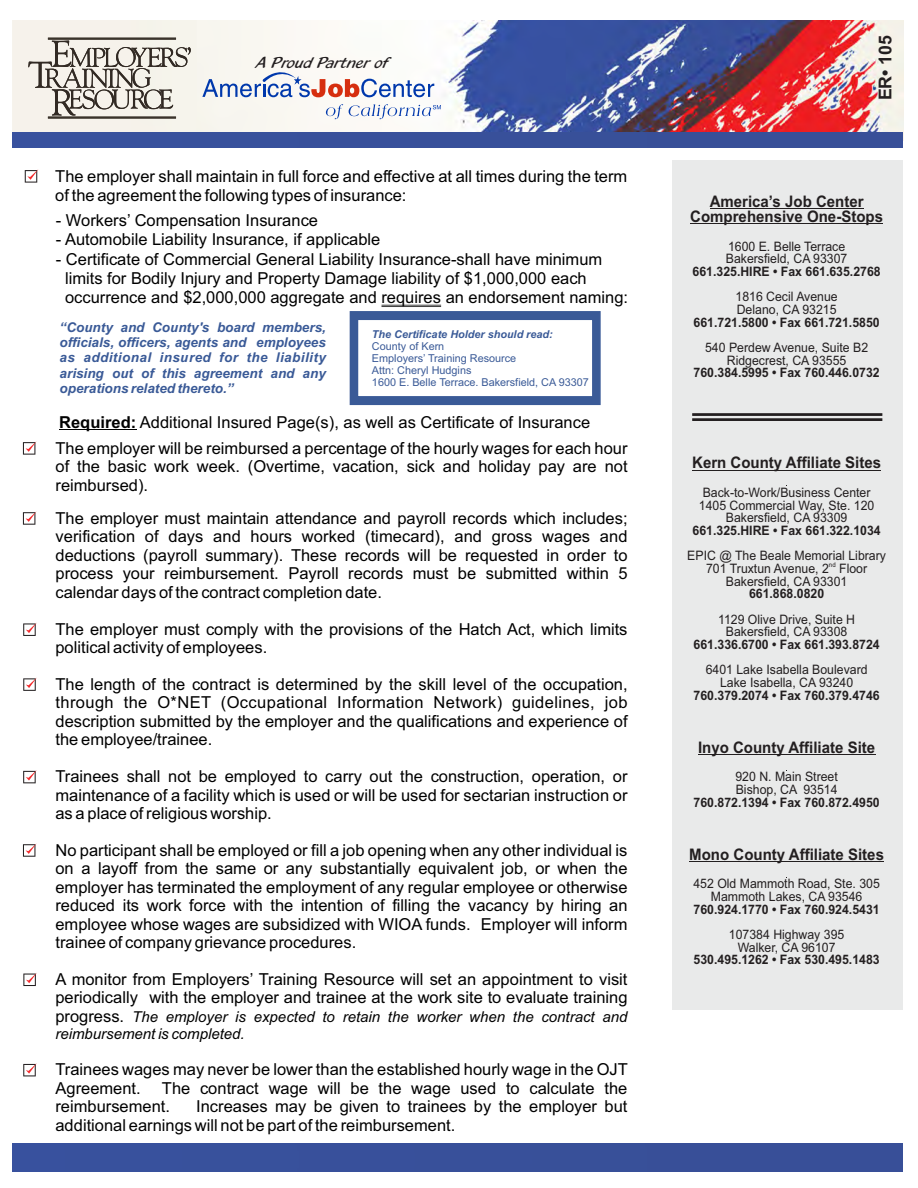
<style>
.page{position:relative;width:918px;height:1188px;background:#fff}
.page>*{position:absolute;margin:0;border:0;box-sizing:border-box;transform-origin:0 0}
.t1{font:700 17.7px "Arial";color:#231f20}
.t2{font:16.5px/18.5px "Arial";color:#000}
.t3{font:16.5px "Blacklight D";color:#231f20}
.t4{font:700 15.9px/15.5px "Arial";color:#231f20;text-align:center;scale:.94 1}
.t5{font:italic 15px/17.1px "Arial";color:#000}
.t6{font:italic 700 13.5px/15.1px "Arial";color:#3a5a97;text-align:justify}
.t7{font:13.05px/12.6px "Arial";color:#231f20;text-align:center;scale:.94 1}
.t8{font:700 13.05px "Arial";color:#231f20;scale:.94 1}
.t9{font:10.8px/12.1px "Arial";color:#3a5a97}
.t10{font:italic 700 10.8px "Arial";color:#3a5a97}
.t11{font:6.45px "Arial";color:#231f20;scale:.94 1}
.s1{font-weight:700}
.s2{font-style:normal;font-size:16.5px}
</style>
<div class="page">
<img style="left:13px;top:20px;width:890px;height:113px">
<div style="left:13px;top:1143px;width:890px;height:29px;background:#38509a"></div>
<div style="left:13px;top:133px;width:890px;height:14px;background:#38509a"></div>
<div style="left:25px;top:170px;width:12px;height:13px;border:2px solid #231f20"></div>
<div style="left:26px;top:171px;width:10px;height:11px;background:#fff"></div>
<svg style="left:27px;top:169px;width:11px;height:11px"></svg>
<div style="left:23px;top:442px;width:12px;height:13px;border:2px solid #231f20"></div>
<div style="left:24px;top:443px;width:10px;height:11px;background:#fff"></div>
<svg style="left:26px;top:441px;width:11px;height:11px"></svg>
<div style="left:23px;top:512px;width:12px;height:13px;border:2px solid #231f20"></div>
<div style="left:24px;top:513px;width:10px;height:11px;background:#fff"></div>
<svg style="left:26px;top:511px;width:11px;height:11px"></svg>
<div style="left:23px;top:623px;width:13px;height:13px;border:2px solid #231f20"></div>
<div style="left:24px;top:624px;width:11px;height:11px;background:#fff"></div>
<svg style="left:26px;top:623px;width:11px;height:10px"></svg>
<div style="left:23px;top:678px;width:13px;height:13px;border:2px solid #231f20"></div>
<div style="left:24px;top:679px;width:11px;height:11px;background:#fff"></div>
<svg style="left:26px;top:677px;width:11px;height:11px"></svg>
<div style="left:23px;top:771px;width:13px;height:12px;border:2px solid #231f20"></div>
<div style="left:24px;top:772px;width:11px;height:10px;background:#fff"></div>
<svg style="left:26px;top:770px;width:11px;height:11px"></svg>
<div style="left:23px;top:844px;width:12px;height:13px;border:2px solid #231f20"></div>
<div style="left:24px;top:845px;width:10px;height:11px;background:#fff"></div>
<svg style="left:26px;top:843px;width:11px;height:11px"></svg>
<div style="left:23px;top:974px;width:13px;height:12px;border:2px solid #231f20"></div>
<div style="left:24px;top:975px;width:11px;height:10px;background:#fff"></div>
<svg style="left:26px;top:973px;width:11px;height:10px"></svg>
<div style="left:23px;top:1064px;width:13px;height:12px;border:2px solid #231f20"></div>
<div style="left:24px;top:1065px;width:11px;height:10px;background:#fff"></div>
<svg style="left:26px;top:1063px;width:11px;height:11px"></svg>
<div style="left:350px;top:311px;width:251px;height:94px;background:#3a5a97"></div>
<div style="left:357px;top:319px;width:237px;height:79px;background:#fff;border:2px solid #3a5a97"></div>
<hr style="left:382px;top:305px;width:59px;height:1px;background:#000">
<hr style="left:382px;top:306px;width:59px;height:1px;background:#000">
<svg style="left:326px;top:104px;width:17px;height:15px"></svg>
<svg style="left:349px;top:104px;width:92px;height:15px"></svg>
<svg style="left:202px;top:64px;width:232px;height:33px"></svg>
<hr style="left:48px;top:38px;width:128px;height:1px;background:#322a24">
<hr style="left:48px;top:117px;width:128px;height:1px;background:#322a24">
<svg style="left:28px;top:41px;width:163px;height:75px"></svg>
<hr style="left:59px;top:430px;width:77px;height:1px;background:#000">
<div style="left:673px;top:160px;width:230px;height:849px;background:#e9eaea"></div>
<div style="left:692px;top:413px;width:190px;height:3px;background:#231f20;border:2px solid #231f20"></div>
<div style="left:692px;top:418px;width:190px;height:3px;background:#231f20;border:2px solid #231f20"></div>
<hr style="left:710px;top:208px;width:154px;height:1px;background:#231f20">
<hr style="left:690px;top:224px;width:193px;height:1px;background:#231f20">
<hr style="left:692px;top:470px;width:189px;height:1px;background:#231f20">
<hr style="left:698px;top:754px;width:177px;height:1px;background:#231f20">
<hr style="left:689px;top:861px;width:195px;height:1px;background:#231f20">
<p class="t3" style="left:257px;top:55px;width:133px">A Proud Partner of</p>
<p class="t2" style="left:55px;top:169px;width:574px">The employer shall maintain in full force and effective at all times during the term of the agreement the following types of insurance:</p>
<p class="t2" style="left:56px;top:212px;width:264px">- Workers’ Compensation Insurance</p>
<p class="t2" style="left:56px;top:232px;width:326px">- Automobile Liability Insurance, if applicable</p>
<p class="t2" style="left:65px;top:251px;width:565px;line-height:19.4px;text-indent:-9px">- Certificate of Commercial General Liability Insurance-shall have minimum limits for Bodily Injury and Property Damage liability of $1,000,000 each occurrence and $2,000,000 aggregate and requires an endorsement naming:</p>
<p class="t6" style="left:60px;top:321px;width:268px">“County and County's board members, officials, officers, agents and employees as additional insured for the liability arising out of this agreement and any operations related thereto.”</p>
<p class="t10" style="left:372px;top:330px;width:182px">The Certificate Holder should read:</p>
<p class="t9" style="left:372px;top:341px;width:218px">County of Kern<br>Employers’ Training Resource<br>Attn: Cheryl Hudgins<br>1600 E. Belle Terrace. Bakersfield, CA 93307</p>
<p class="t2" style="left:59px;top:415px;width:532px"><span class="s1">Required:</span> Additional Insured Page(s), as well as Certificate of Insurance</p>
<p class="t2" style="left:56px;top:440px;width:574px;text-align:justify">The employer will be reimbursed a percentage of the hourly wages for each hour of the basic work week. (Overtime, vacation, sick and holiday pay are not reimbursed).</p>
<p class="t2" style="left:55px;top:511px;width:574px;text-align:justify">The employer must maintain attendance and payroll records which includes; verification of days and hours worked (timecard), and gross wages and deductions (payroll summary). These records will be requested in order to process your reimbursement. Payroll records must be submitted within 5 calendar days of the contract completion date.</p>
<p class="t2" style="left:55px;top:621px;width:574px">The employer must comply with the provisions of the Hatch Act, which limits political activity of employees.</p>
<p class="t2" style="left:56px;top:676px;width:574px;text-align:justify">The length of the contract is determined by the skill level of the occupation, through the O*NET (Occupational Information Network) guidelines, job description submitted by the employer and the qualifications and experience of the employee/trainee.</p>
<p class="t2" style="left:55px;top:769px;width:574px;text-align:justify">Trainees shall not be employed to carry out the construction, operation, or maintenance of a facility which is used or will be used for sectarian instruction or as a place of religious worship.</p>
<p class="t2" style="left:55px;top:842px;width:574px;text-align:justify">No participant shall be employed or fill a job opening when any other individual is on a layoff from the same or any substantially equivalent job, or when the employer has terminated the employment of any regular employee or otherwise reduced its work force with the intention of filling the vacancy by hiring an employee whose wages are subsidized with WIOA funds. Employer will inform trainee of company grievance procedures.</p>
<p class="t2" style="left:55px;top:971px;width:574px">A monitor from Employers’ Training Resource will set an appointment to visit periodically with the employer and trainee at the work site to evaluate training</p>
<p class="t5" style="left:55px;top:1009px;width:574px"><span class="s2">progress.</span> The employer is expected to retain the worker when the contract and reimbursement is completed.</p>
<p class="t2" style="left:55px;top:1062px;width:574px">Trainees wages may never be lower than the established hourly wage in the OJT<br>Agreement.</p>
<p class="t2" style="left:55px;top:1080px;width:573px;text-indent:106px">The contract wage will be the wage used to calculate the reimbursement.</p>
<p class="t2" style="left:55px;top:1099px;width:574px;text-indent:141px">Increases may be given to trainees by the employer but additional earnings will not be part of the reimbursement.</p>
<p class="t1" style="left:879px;top:100px;width:67px;rotate:-90deg">ER• 105</p>
<p class="t4" style="left:690px;top:195px;width:207px">America’s Job Center<br>Comprehensive One-Stops</p>
<p class="t7" style="left:726px;top:241px;width:131px;text-align:left">1600 E. Belle Terrace<br>Bakersfield, CA 93307</p>
<p class="t8" style="left:693px;top:267px;width:202px">661.325.HIRE • Fax 661.635.2768</p>
<p class="t7" style="left:736px;top:292px;width:110px;text-align:left">1816 Cecil Avenue<br>Delano, CA 93215</p>
<p class="t8" style="left:694px;top:317px;width:199px">661.721.5800 • Fax 661.721.5850</p>
<p class="t7" style="left:705px;top:342px;width:175px">540 Perdew Avenue, Suite B2<br>Ridgecrest, CA 93555</p>
<p class="t8" style="left:694px;top:368px;width:199px">760.384.5995 • Fax 760.446.0732</p>
<p class="t4" style="left:692px;top:457px;width:202px">Kern County Affiliate Sites</p>
<p class="t7" style="left:699px;top:487px;width:188px">Back-to-Work/Business Center<br>1405 Commercial Way, Ste. 120<br>Bakersfield, CA 93309</p>
<p class="t8" style="left:693px;top:526px;width:202px">661.325.HIRE • Fax 661.322.1034</p>
<p class="t7" style="left:687px;top:551px;width:213px">EPIC @ The Beale Memorial Library</p>
<p class="t11" style="left:829px;top:562px;width:9px">nd</p>
<p class="t7" style="left:706px;top:563px;width:173px">701 Truxtun Avenue, 2 Floor<br>Bakersfield, CA 93301</p>
<p class="t8" style="left:749px;top:589px;width:81px">661.868.0820</p>
<p class="t7" style="left:718px;top:614px;width:147px">1129 Olive Drive, Suite H<br>Bakersfield, CA 93308</p>
<p class="t8" style="left:694px;top:640px;width:199px">661.336.6700 • Fax 661.393.8724</p>
<p class="t7" style="left:706px;top:665px;width:174px">6401 Lake Isabella Boulevard<br>Lake Isabella, CA 93240</p>
<p class="t8" style="left:694px;top:690px;width:199px">760.379.2074 • Fax 760.379.4746</p>
<p class="t4" style="left:698px;top:741px;width:190px">Inyo County Affiliate Site</p>
<p class="t7" style="left:735px;top:772px;width:110px;text-align:left">920 N. Main Street<br>Bishop, CA 93514</p>
<p class="t8" style="left:694px;top:797px;width:199px">760.872.1394 • Fax 760.872.4950</p>
<p class="t4" style="left:689px;top:848px;width:209px">Mono County Affiliate Sites</p>
<p class="t7" style="left:693px;top:879px;width:200px">452 Old Mammoth Road, Ste. 305<br>Mammoth Lakes, CA 93546</p>
<p class="t8" style="left:694px;top:904px;width:199px">760.924.1770 • Fax 760.924.5431</p>
<p class="t7" style="left:729px;top:929px;width:124px">107384 Highway 395<br>Walker, CA 96107</p>
<p class="t8" style="left:694px;top:955px;width:199px">530.495.1262 • Fax 530.495.1483</p>
</div>
